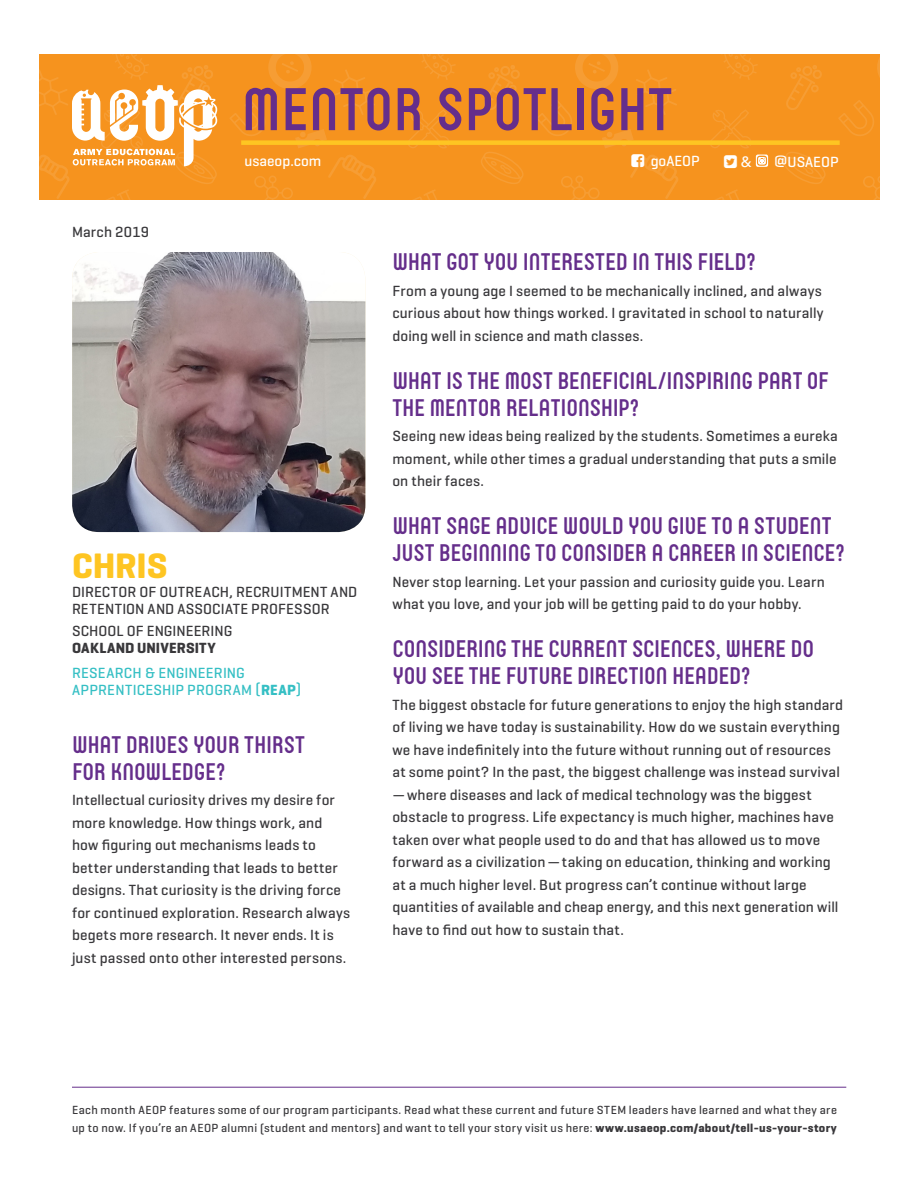
<style>
.page{position:relative;width:918px;height:1188px;background:#fff}
.page>*{position:absolute;margin:0;border:0;box-sizing:border-box;transform-origin:0 0}
.t1{font:700 60px "Neubau Grotesque";color:#652e8b}
.Name{font:700 36px "Geogrotesque";letter-spacing:-.005em;color:#fec522}
.question{font:700 24px/27px "Neubau Grotesque";letter-spacing:-.015em;color:#652e8b}
.Copy{font:500 15px/22.5px "Geogrotesque";letter-spacing:.01em;color:#39383b}
.Program{font:500 15px/16.5px "Geogrotesque";letter-spacing:.015em;color:#35bfc4}
.t2{font:500 15px "Geogrotesque";color:#fff}
.t3{font:500 15px "Avenir";color:#fff}
.t4{font:500 12px/18px "Geogrotesque";letter-spacing:.035em;color:#39383b}
.s1{font-weight:700}
</style>
<div class="page">
<hr style="left:72px;top:1087px;width:774px;height:1px;background:#652e8b">
<div style="left:39px;top:54px;width:840px;height:146px;background:#f6931e"></div>
<svg style="left:230px;top:100px;width:35px;height:36px"></svg>
<svg style="left:254px;top:176px;width:39px;height:24px"></svg>
<svg style="left:295px;top:129px;width:32px;height:19px"></svg>
<svg style="left:268px;top:54px;width:44px;height:35px"></svg>
<svg style="left:413px;top:189px;width:24px;height:11px"></svg>
<svg style="left:481px;top:152px;width:43px;height:32px"></svg>
<svg style="left:408px;top:110px;width:41px;height:38px"></svg>
<svg style="left:536px;top:100px;width:36px;height:36px"></svg>
<svg style="left:422px;top:54px;width:34px;height:26px"></svg>
<svg style="left:561px;top:176px;width:39px;height:24px"></svg>
<svg style="left:334px;top:70px;width:41px;height:45px"></svg>
<svg style="left:602px;top:129px;width:31px;height:19px"></svg>
<svg style="left:575px;top:54px;width:43px;height:35px"></svg>
<svg style="left:328px;top:155px;width:48px;height:44px"></svg>
<svg style="left:484px;top:65px;width:36px;height:45px"></svg>
<svg style="left:715px;top:189px;width:24px;height:11px"></svg>
<svg style="left:783px;top:152px;width:43px;height:32px"></svg>
<svg style="left:710px;top:110px;width:41px;height:38px"></svg>
<svg style="left:838px;top:100px;width:36px;height:36px"></svg>
<svg style="left:724px;top:54px;width:34px;height:26px"></svg>
<svg style="left:863px;top:176px;width:16px;height:24px"></svg>
<svg style="left:636px;top:70px;width:41px;height:45px"></svg>
<svg style="left:877px;top:60px;width:2px;height:15px"></svg>
<svg style="left:786px;top:65px;width:36px;height:45px"></svg>
<svg style="left:39px;top:54px;width:179px;height:146px"></svg>
<div style="left:241px;top:140px;width:599px;height:5px;background:#fec522"></div>
<svg style="left:756px;top:155px;width:12px;height:12px"></svg>
<img style="left:72px;top:252px;width:293px;height:280px">
<svg style="left:630px;top:155px;width:48px;height:44px"></svg>
<p class="Copy" style="left:72px;top:220px;width:79px">March 2019</p>
<h1 class="t1" style="left:241px;top:75px;width:433px">MENTOR SPOTLIGHT</h1>
<p class="t2" style="left:245px;top:151px;width:78px">usaeop.com</p>
<p class="t2" style="left:651px;top:152px;width:51px">goAEOP</p>
<p class="t3" style="left:741px;top:148px;width:12px">&amp;</p>
<p class="t2" style="left:774px;top:152px;width:66px">@USAEOP</p>
<p class="Name" style="left:72px;top:543px;width:97px">CHRIS</p>
<p class="Copy" style="left:72px;top:583px;width:287px;line-height:16.5px">DIRECTOR OF OUTREACH, RECRUITMENT AND<br>RETENTION AND ASSOCIATE PROFESSOR</p>
<p class="Copy" style="left:72px;top:622px;width:162px;line-height:16.5px">SCHOOL OF ENGINEERING<br><span class="s1">OAKLAND UNIVERSITY</span></p>
<p class="Program" style="left:72px;top:664px;width:231px">RESEARCH &amp; ENGINEERING<br>APPRENTICESHIP PROGRAM (<span class="s1">REAP</span>)</p>
<p class="question" style="left:72px;top:731px;width:235px">WHAT DRIVES YOUR THIRST<br>FOR KNOWLEDGE?</p>
<p class="Copy" style="left:72px;top:789px;width:280px">Intellectual curiosity drives my desire for more knowledge. How things work, and how figuring out mechanisms leads to better understanding that leads to better designs. That curiosity is the driving force for continued exploration. Research always begets more research. It never ends. It is just passed onto other interested persons.</p>
<p class="question" style="left:392px;top:248px;width:366px">WHAT GOT YOU INTERESTED IN THIS FIELD?</p>
<p class="Copy" style="left:392px;top:279px;width:433px">From a young age I seemed to be mechanically inclined, and always curious about how things worked. I gravitated in school to naturally doing well in science and math classes.</p>
<p class="question" style="left:392px;top:367px;width:438px">WHAT IS THE MOST BENEFICIAL/INSPIRING PART OF<br>THE MENTOR RELATIONSHIP?</p>
<p class="Copy" style="left:392px;top:424px;width:447px;text-align:justify">Seeing new ideas being realized by the students. Sometimes a eureka moment, while other times a gradual understanding that puts a smile on their faces.</p>
<p class="question" style="left:392px;top:512px;width:455px">WHAT SAGE ADVICE WOULD YOU GIVE TO A STUDENT<br>JUST BEGINNING TO CONSIDER A CAREER IN SCIENCE?</p>
<p class="Copy" style="left:392px;top:570px;width:434px">Never stop learning. Let your passion and curiosity guide you. Learn what you love, and your job will be getting paid to do your hobby.</p>
<p class="question" style="left:392px;top:635px;width:423px">CONSIDERING THE CURRENT SCIENCES, WHERE DO<br>YOU SEE THE FUTURE DIRECTION HEADED?</p>
<p class="Copy" style="left:392px;top:693px;width:452px">The biggest obstacle for future generations to enjoy the high standard of living we have today is sustainability. How do we sustain everything we have indefinitely into the future without running out of resources at some point? In the past, the biggest challenge was instead survival —where diseases and lack of medical technology was the biggest obstacle to progress. Life expectancy is much higher, machines have taken over what people used to do and that has allowed us to move forward as a civilization—taking on education, thinking and working at a much higher level. But progress can’t continue without large quantities of available and cheap energy, and this next generation will have to find out how to sustain that.</p>
<p class="t4" style="left:72px;top:1101px;width:766px">Each month AEOP features some of our program participants. Read what these current and future STEM leaders have learned and what they are up to now. If you’re an AEOP alumni (student and mentors) and want to tell your story visit us here: <span class="s1">www.usaeop.com/about/tell-us-your-story</span></p>
</div>
